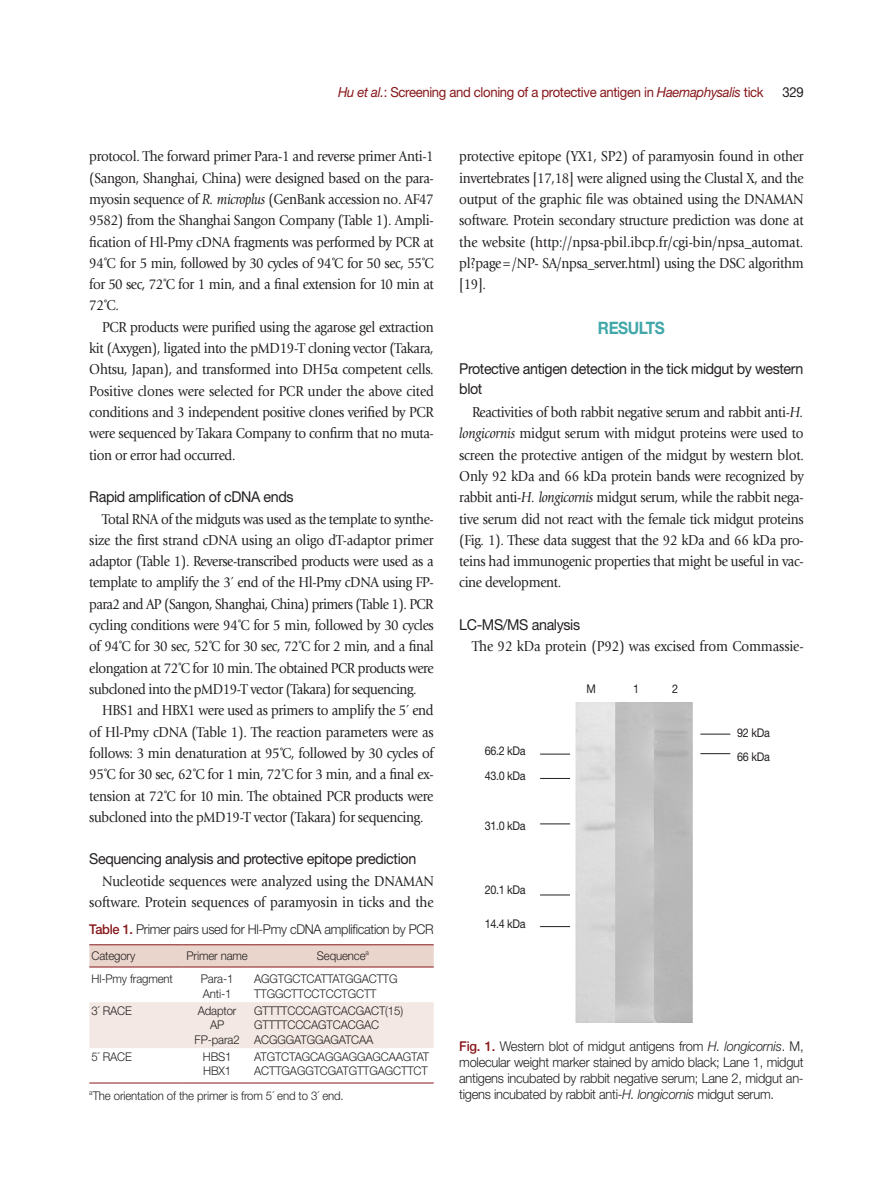
<style>
.page{position:relative;width:893px;height:1191px;background:#fff}
.page>*{position:absolute;margin:0;border:0;box-sizing:border-box;transform-origin:0 0}
.본문_대제목{font:700 17.1px "Helvetica Neue LT Std";letter-spacing:-.025em;color:#41a7a9;scale:.9 1}
.본문{font:15px/21.3px "Giovanni Std";letter-spacing:-.025em;color:#231f20;text-align:justify;scale:.9 1}
.본문_중제목{font:15px/19.2px "Helvetica Neue LT Std";letter-spacing:-.025em;color:#231f20;scale:.95 1}
.하시라{font:13.8px "Helvetica Neue LT Std";letter-spacing:-.025em;color:#88181b;scale:.95 1}
.하시라-2{font:13.8px "Helvetica Neue LT Std";color:#231f20;scale:.95 1}
.표_제목__그림_설명{font:300 13.5px/16.2px "Helvetica Neue LT Std";letter-spacing:-.02em;color:#231f20;text-align:justify;scale:.95 1}
.표_본문{font:300 12px "Helvetica Neue LT Std";letter-spacing:-.01em;color:#231f20;scale:.95 1}
.그림_지문_8pt{font:12px "Helvetica Neue LT Std";letter-spacing:-.03em;color:#231f20;scale:.9 1}
.s1{font-style:italic}
.s2{font-family:"Minion Pro";font-size:15.75px}
.s3{font-family:"Minion Pro"}
.s4{font-weight:500;color:#88181b}
</style>
<div class="page">
<svg style="left:89px;top:945px;width:345px;height:103px"></svg>
<hr style="left:89px;top:944px;width:93px;height:1px;background:#88181b">
<hr style="left:182px;top:944px;width:70px;height:1px;background:#88181b">
<hr style="left:252px;top:944px;width:182px;height:1px;background:#88181b">
<hr style="left:89px;top:966px;width:93px;height:1px;background:#88181b">
<hr style="left:182px;top:966px;width:70px;height:1px;background:#88181b">
<hr style="left:252px;top:966px;width:182px;height:1px;background:#88181b">
<hr style="left:89px;top:1082px;width:93px;height:1px;background:#88181b">
<hr style="left:182px;top:1082px;width:70px;height:1px;background:#88181b">
<hr style="left:252px;top:1082px;width:182px;height:1px;background:#88181b">
<img style="left:575px;top:702px;width:118px;height:320px">
<hr style="left:540px;top:754px;width:30px;height:1px;background:#231f20">
<hr style="left:700px;top:734px;width:30px;height:1px;background:#231f20">
<hr style="left:700px;top:753px;width:30px;height:1px;background:#231f20">
<hr style="left:540px;top:778px;width:30px;height:1px;background:#231f20">
<hr style="left:540px;top:823px;width:30px;height:1px;background:#231f20">
<hr style="left:540px;top:894px;width:30px;height:1px;background:#231f20">
<hr style="left:540px;top:926px;width:30px;height:1px;background:#231f20">
<p class="하시라" style="left:338px;top:83px;width:450px"><span class="s1">Hu et al.</span>: Screening and cloning of a protective antigen in <span class="s1">Haemaphysalis</span> tick</p>
<p class="하시라-2" style="left:782px;top:83px;width:24px">329</p>
<p class="본문" style="left:89px;top:146px;width:384px">protocol. The forward primer Para-1 and reverse primer Anti-1 (Sangon, Shanghai, China) were designed based on the para&shy;myosin sequence of <span class="s1">R. microplus</span> (GenBank accession no. AF47<br>9582) from the Shanghai Sangon Company (Table 1). Ampli&shy;fication of Hl-Pmy cDNA fragments was performed by PCR at 94˚C for 5 min, followed by 30 cycles of 94˚C for 50 sec, 55˚C for 50 sec, 72˚C for 1 min, and a final extension for 10 min at 72˚C.</p>
<p class="본문" style="left:89px;top:316px;width:384px;text-indent:13px">PCR products were purified using the agarose gel extraction kit (Axygen), ligated into the pMD19-T cloning vector (Takara, Ohtsu, Japan), and transformed into DH5<span class="s2">α</span> competent cells.<br>Positive clones were selected for PCR under the above cited conditions and 3 independent positive clones verified by PCR were sequenced by Takara Company to confirm that no muta&shy;tion or error had occurred.</p>
<p class="본문_중제목" style="left:89px;top:487px;width:217px">Rapid amplification of cDNA ends</p>
<p class="본문" style="left:89px;top:508px;width:384px;text-indent:13px">Total RNA of the midguts was used as the template to synthe&shy;size the first strand cDNA using an oligo dT-adaptor primer adaptor (Table 1). Reverse-transcribed products were used as a template to amplify the 3<span class="s3">´</span> end of the Hl-Pmy cDNA using FP&shy;para2 and AP (Sangon, Shanghai, China) primers (Table 1). PCR cycling conditions were 94˚C for 5 min, followed by 30 cycles of 94˚C for 30 sec, 52˚C for 30 sec, 72˚C for 2 min, and a final elongation at 72˚C for 10 min. The obtained PCR products were subcloned into the pMD19-T vector (Takara) for sequencing.</p>
<p class="본문" style="left:89px;top:700px;width:384px;text-indent:13px">HBS1 and HBX1 were used as primers to amplify the 5<span class="s3">´</span> end of Hl-Pmy cDNA (Table 1). The reaction parameters were as follows: 3 min denaturation at 95˚C, followed by 30 cycles of 95˚C for 30 sec, 62˚C for 1 min, 72˚C for 3 min, and a final ex&shy;tension at 72˚C for 10 min. The obtained PCR products were subcloned into the pMD19-T vector (Takara) for sequencing.</p>
<p class="본문_중제목" style="left:89px;top:849px;width:346px">Sequencing analysis and protective epitope prediction</p>
<p class="본문" style="left:89px;top:870px;width:384px;text-align:right">Nucleotide sequences were analyzed using the DNAMAN software. Protein sequences of paramyosin in ticks and the</p>
<p class="표_제목__그림_설명" style="left:89px;top:920px;width:364px"><span class="s4">Table 1.</span> Primer pairs used for Hl-Pmy cDNA amplification by PCR</p>
<p class="표_본문" style="left:91px;top:948px;width:48px">Category</p>
<p class="표_본문" style="left:186px;top:948px;width:66px">Primer name</p>
<p class="표_본문" style="left:317px;top:948px;width:56px">Sequence<sup>a</sup></p>
<p class="표_본문" style="left:91px;top:971px;width:87px">Hl-Pmy fragment</p>
<p class="표_본문" style="left:201px;top:971px;width:36px">Para-1</p>
<p class="표_본문" style="left:203px;top:986px;width:32px">Anti-1</p>
<p class="표_본문" style="left:254px;top:971px;width:152px">AGGTGCTCATTATGGACTTG</p>
<p class="표_본문" style="left:254px;top:986px;width:130px">TTGGCTTCCTCCTGCTT</p>
<p class="표_본문" style="left:91px;top:1003px;width:44px">3´ RACE</p>
<p class="표_본문" style="left:198px;top:1003px;width:42px">Adaptor</p>
<p class="표_본문" style="left:210px;top:1017px;width:16px">AP</p>
<p class="표_본문" style="left:195px;top:1032px;width:49px">FP-para2</p>
<p class="표_본문" style="left:254px;top:1003px;width:158px">GTTTTCCCAGTCACGACT(15)</p>
<p class="표_본문" style="left:254px;top:1017px;width:133px">GTTTTCCCAGTCACGAC</p>
<p class="표_본문" style="left:254px;top:1032px;width:127px">ACGGGATGGAGATCAA</p>
<p class="표_본문" style="left:254px;top:1049px;width:186px">ATGTCTAGCAGGAGGAGCAAGTAT</p>
<p class="표_본문" style="left:254px;top:1063px;width:184px">ACTTGAGGTCGATGTTGAGCTTCT</p>
<p class="표_본문" style="left:89px;top:1088px;width:269px"><sup>a</sup>The orientation of the primer is from 5´ end to 3´ end.</p>
<p class="표_본문" style="left:91px;top:1049px;width:44px">5´ RACE</p>
<p class="표_본문" style="left:203px;top:1049px;width:32px">HBS1</p>
<p class="표_본문" style="left:203px;top:1063px;width:31px">HBX1</p>
<p class="본문" style="left:459px;top:146px;width:384px">protective epitope (YX1, SP2) of paramyosin found in other invertebrates [17,18] were aligned using the Clustal X, and the output of the graphic file was obtained using the DNAMAN software. Protein secondary structure prediction was done at the website (http://npsa-pbil.ibcp.fr/cgi-bin/npsa_automat. pl?page<span class="s3">=</span>/NP- SA/npsa_server.html) using the DSC algorithm [19].</p>
<p class="본문_대제목" style="left:598px;top:317px;width:76px">RESULTS</p>
<p class="본문_중제목" style="left:459px;top:359px;width:364px">Protective antigen detection in the tick midgut by western blot</p>
<p class="본문" style="left:459px;top:401px;width:384px;text-indent:13px">Reactivities of both rabbit negative serum and rabbit anti-<span class="s1">H. longicornis</span> midgut serum with midgut proteins were used to screen the protective antigen of the midgut by western blot.<br>Only 92 kDa and 66 kDa protein bands were recognized by rabbit anti-<span class="s1">H. longicornis</span> midgut serum, while the rabbit nega&shy;tive serum did not react with the female tick midgut proteins (Fig. 1). These data suggest that the 92 kDa and 66 kDa pro&shy;teins had immunogenic properties that might be useful in vac&shy;cine development.</p>
<p class="본문_중제목" style="left:459px;top:615px;width:129px">LC-MS/MS analysis</p>
<p class="본문" style="left:472px;top:636px;width:370px">The 92 kDa protein (P92) was excised from Commassie-</p>
<p class="그림_지문_8pt" style="left:485px;top:743px;width:47px">66.2 kDa</p>
<p class="그림_지문_8pt" style="left:485px;top:768px;width:47px">43.0 kDa</p>
<p class="그림_지문_8pt" style="left:485px;top:819px;width:47px">31.0 kDa</p>
<p class="그림_지문_8pt" style="left:485px;top:883px;width:47px">20.1 kDa</p>
<p class="그림_지문_8pt" style="left:485px;top:916px;width:47px">14.4 kDa</p>
<p class="그림_지문_8pt" style="left:587px;top:681px;width:12px">M</p>
<p class="그림_지문_8pt" style="left:633px;top:681px;width:8px">1</p>
<p class="그림_지문_8pt" style="left:672px;top:681px;width:8px">2</p>
<p class="그림_지문_8pt" style="left:737px;top:725px;width:38px">92 kDa</p>
<p class="그림_지문_8pt" style="left:737px;top:749px;width:38px">66 kDa</p>
<p class="표_제목__그림_설명" style="left:459px;top:1037px;width:364px"><span class="s4">Fig. 1.</span> Western blot of midgut antigens from <span class="s1">H. longicornis</span>. M, molecular weight marker stained by amido black; Lane 1, midgut antigens incubated by rabbit negative serum; Lane 2, midgut an&shy;tigens incubated by rabbit anti-<span class="s1">H. longicornis</span> midgut serum.</p>
</div>
